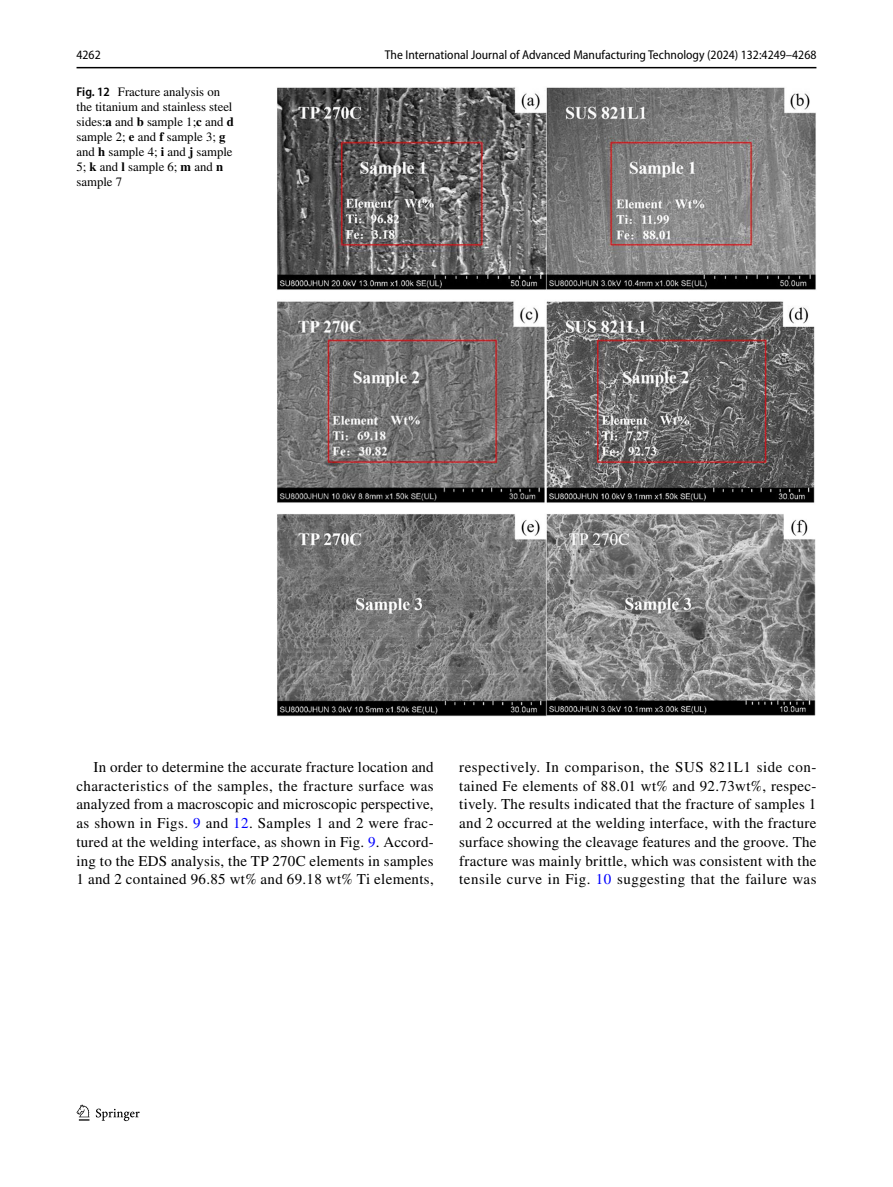
<style>
.page{position:relative;width:893px;height:1187px;background:#fff}
.page>*{position:absolute;margin:0;border:0;box-sizing:border-box;transform-origin:0 0}
.t1{font:15px/18.8px "STIX";letter-spacing:.02em;color:#000;text-align:justify}
.t2{font:12.75px/15px "STIX";color:#000}
.t3{font:semi-condensed 12.75px "Myriad Pro";color:#000}
.s1{font-family:"Myriad Pro";font-weight:600;font-stretch:semi-condensed}
.s2{font-weight:700}
.s3{color:#00f}
</style>
<div class="page">
<hr style="left:77px;top:67px;width:739px;height:1px;background:#000">
<svg style="left:77px;top:1104px;width:12px;height:16px"></svg>
<svg style="left:96px;top:1108px;width:44px;height:12px"></svg>
<img style="left:277px;top:87px;width:539px;height:629px">
<p class="t3" style="left:77px;top:48px;width:26px">4262</p>
<p class="t3" style="left:385px;top:48px;width:433px">The International Journal of Advanced Manufacturing Technology (2024) 132:4249–4268</p>
<p class="t2" style="left:77px;top:85px;width:159px"><span class="s1">Fig. 12</span> Fracture analysis on the titanium and stainless steel sides:<span class="s2">a</span> and <span class="s2">b</span> sample 1;<span class="s2">c</span> and <span class="s2">d </span>sample 2; <span class="s2">e</span> and <span class="s2">f</span> sample 3; <span class="s2">g </span>and <span class="s2">h</span> sample 4; <span class="s2">i</span> and <span class="s2">j</span> sample<br>5; <span class="s2">k</span> and <span class="s2">l</span> sample 6; <span class="s2">m</span> and <span class="s2">n </span>sample 7</p>
<p class="t1" style="left:77px;top:758px;width:359px;text-indent:17px">In order to determine the accurate fracture location and characteristics of the samples, the fracture surface was analyzed from a macroscopic and microscopic perspective, as shown in Figs. <span class="s3">9</span> and <span class="s3">12</span>. Samples 1 and 2 were frac&shy;tured at the welding interface, as shown in Fig. <span class="s3">9</span>. Accord&shy;ing to the EDS analysis, the TP 270C elements in samples 1 and 2 contained 96.85 wt% and 69.18 wt% Ti elements,</p>
<p class="t1" style="left:459px;top:758px;width:359px">respectively. In comparison, the SUS 821L1 side con&shy;tained Fe elements of 88.01 wt% and 92.73wt%, respec&shy;tively. The results indicated that the fracture of samples 1 and 2 occurred at the welding interface, with the fracture surface showing the cleavage features and the groove. The fracture was mainly brittle, which was consistent with the tensile curve in Fig. <span class="s3">10</span> suggesting that the failure was</p>
</div>
